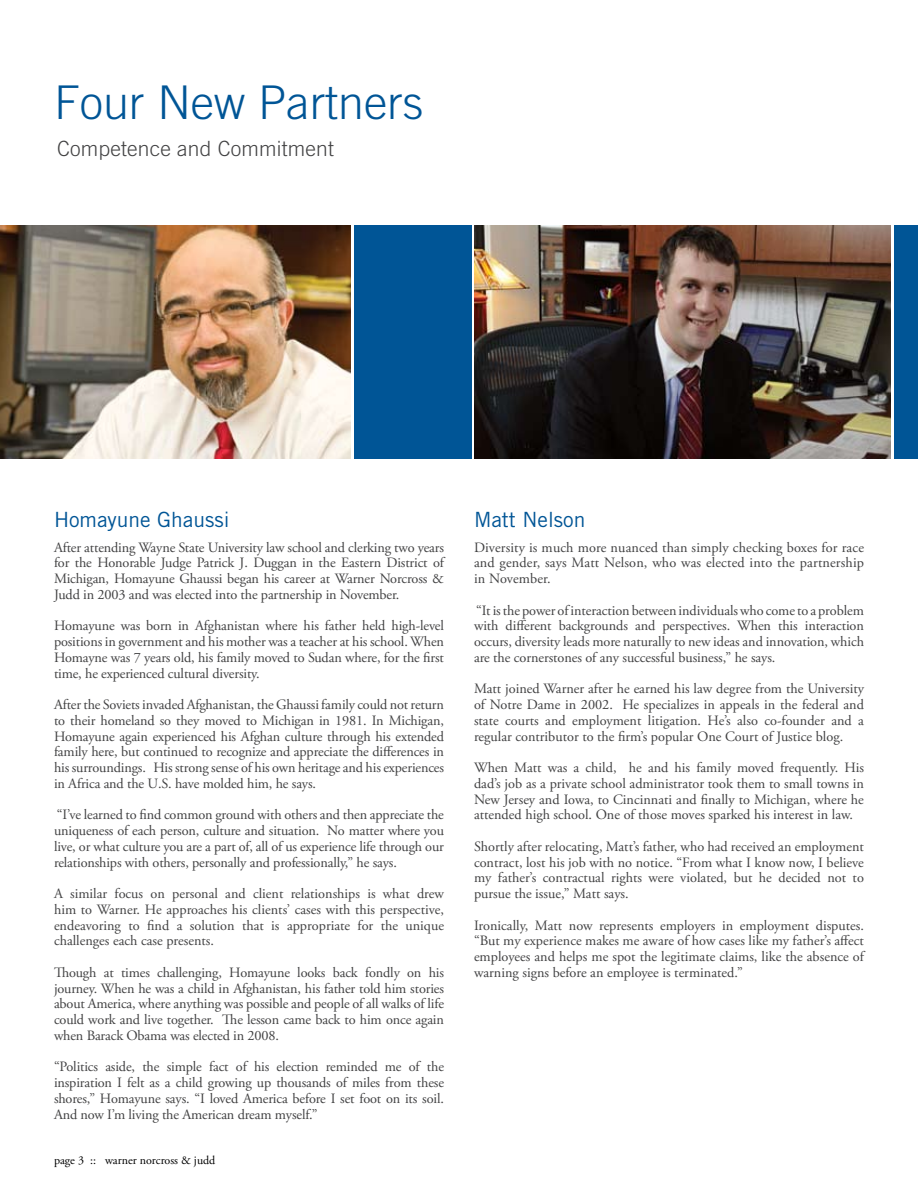
<style>
.page{position:relative;width:918px;height:1188px;background:#fff}
.page>*{position:absolute;margin:0;border:0;box-sizing:border-box;transform-origin:0 0}
.t1{font:300 46.5px "Trade Gothic";color:#005596}
.t2{font:21px "Trade Gothic";color:#005596}
.t3{font:300 21px "Trade Gothic";letter-spacing:.01em;color:#414142}
.t4{font:14.25px/15.8px "Adobe Garamond Pro";letter-spacing:-.005em;color:#414142;text-align:justify}
.t5{font:12px "Adobe Garamond Pro";color:#000}
</style>
<div class="page">
<img style="left:475px;top:225px;width:416px;height:234px">
<div style="left:894px;top:225px;width:24px;height:234px;background:#005596"></div>
<div style="left:354px;top:225px;width:118px;height:234px;background:#005596"></div>
<img style="left:0;top:225px;width:351px;height:234px">
<h1 class="t1" style="left:54px;top:75px;width:371px">Four New Partners</h1>
<h2 class="t3" style="left:57px;top:136px;width:278px">Competence and Commitment</h2>
<h2 class="t2" style="left:54px;top:507px;width:177px">Homayune Ghaussi</h2>
<p class="t4" style="left:54px;top:540px;width:392px">After attending Wayne State University law school and clerking two years for the Honorable Judge Patrick J. Duggan in the Eastern District of Michigan, Homayune Ghaussi began his career at Warner Norcross &amp; judd in 2003 and was elected into the partnership in November.</p>
<p class="t4" style="left:54px;top:619px;width:391px">Homayune was born in Afghanistan where his father held high-level positions in government and his mother was a teacher at his school. When Homayne was 7 years old, his family moved to Sudan where, for the first time, he experienced cultural diversity.</p>
<p class="t4" style="left:54px;top:697px;width:392px">After the Soviets invaded Afghanistan, the Ghaussi family could not return to their homeland so they moved to Michigan in 1981. In Michigan, Homayune again experienced his Afghan culture through his extended family here, but continued to recognize and appreciate the differences in his surroundings. His strong sense of his own heritage and his experiences in Africa and the U.S. have molded him, he says.</p>
<p class="t4" style="left:54px;top:807px;width:392px">“I’ve learned to find common ground with others and then appreciate the uniqueness of each person, culture and situation. No matter where you live, or what culture you are a part of, all of us experience life through our relationships with others, personally and professionally,” he says.</p>
<p class="t4" style="left:54px;top:886px;width:392px">A similar focus on personal and client relationships is what drew him to Warner. He approaches his clients’ cases with this perspective, endeavoring to find a solution that is appropriate for the unique challenges each case presents.</p>
<p class="t4" style="left:54px;top:965px;width:392px">Though at times challenging, Homayune looks back fondly on his journey. When he was a child in Afghanistan, his father told him stories about America, where anything was possible and people of all walks of life could work and live together. The lesson came back to him once again when Barack Obama was elected in 2008.</p>
<p class="t4" style="left:54px;top:1059px;width:392px">“Politics aside, the simple fact of his election reminded me of the inspiration I felt as a child growing up thousands of miles from these shores,” Homayune says. “I loved America before I set foot on its soil.<br>And now I’m living the American dream myself.”</p>
<p class="t5" style="left:54px;top:1153px;width:163px">page 3 :: warner norcross &amp; judd</p>
<h2 class="t2" style="left:474px;top:507px;width:113px">Matt Nelson</h2>
<p class="t4" style="left:474px;top:540px;width:392px">Diversity is much more nuanced than simply checking boxes for race and gender, says Matt Nelson, who was elected into the partnership in November.</p>
<p class="t4" style="left:474px;top:603px;width:392px">“It is the power of interaction between individuals who come to a problem with different backgrounds and perspectives. When this interaction occurs, diversity leads more naturally to new ideas and innovation, which are the cornerstones of any successful business,” he says.</p>
<p class="t4" style="left:474px;top:682px;width:392px">Matt joined Warner after he earned his law degree from the University of Notre Dame in 2002. He specializes in appeals in the federal and state courts and employment litigation. He’s also co-founder and a regular contributor to the firm’s popular One Court of Justice blog.</p>
<p class="t4" style="left:474px;top:760px;width:392px">When Matt was a child, he and his family moved frequently. His dad’s job as a private school administrator took them to small towns in New Jersey and Iowa, to Cincinnati and finally to Michigan, where he attended high school. One of those moves sparked his interest in law.</p>
<p class="t4" style="left:474px;top:839px;width:392px">Shortly after relocating, Matt’s father, who had received an employment contract, lost his job with no notice. “From what I know now, I believe my father’s contractual rights were violated, but he decided not to pursue the issue,” Matt says.</p>
<p class="t4" style="left:474px;top:918px;width:391px">Ironically, Matt now represents employers in employment disputes. “But my experience makes me aware of how cases like my father’s affect employees and helps me spot the legitimate claims, like the absence of warning signs before an employee is terminated.”</p>
</div>
